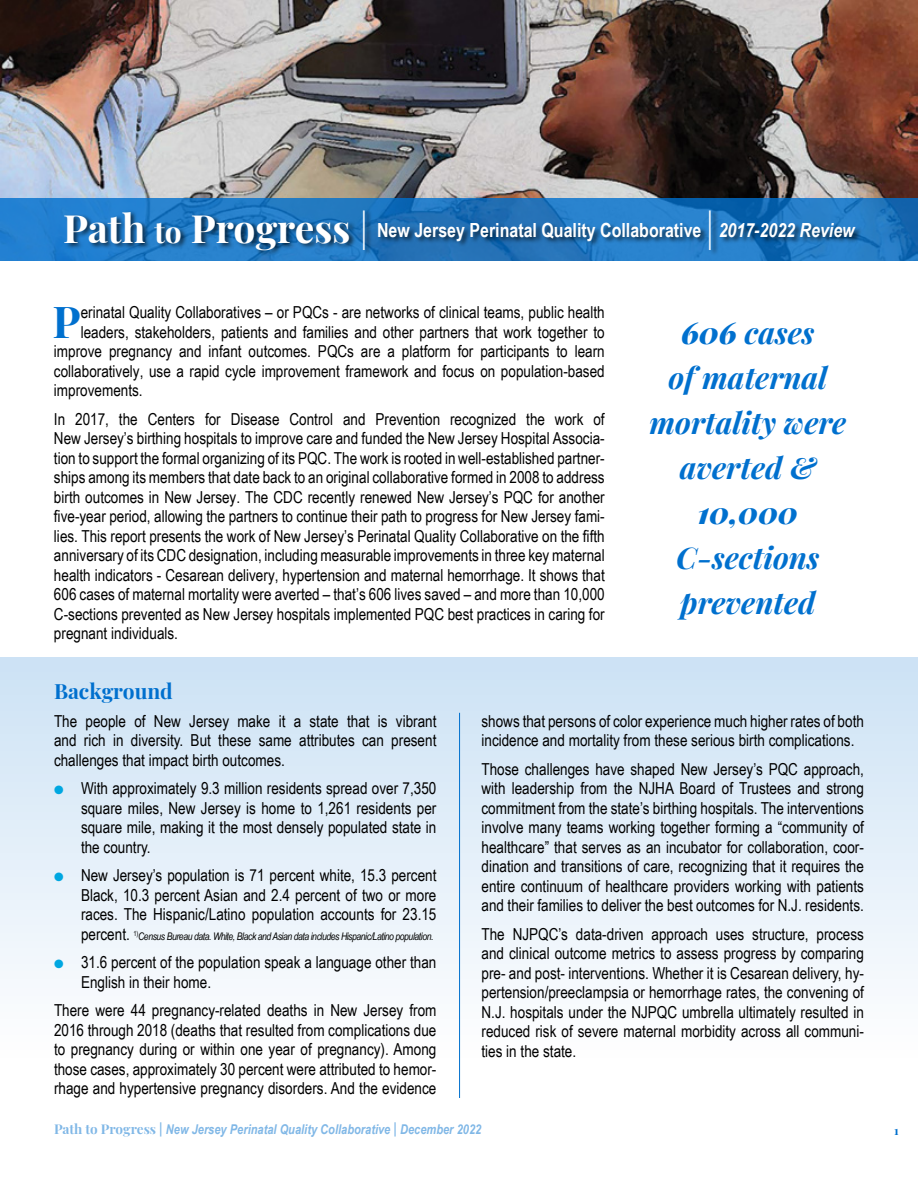
<style>
.page{position:relative;width:918px;height:1188px;background:#fff}
.page>*{position:absolute;margin:0;border:0;box-sizing:border-box;transform-origin:0 0}
.t1{font:700 43.95px "Playfair Display";color:#0070ce}
.t2{font:italic 700 30px/45px "Playfair Display";color:#0070ce;text-align:center}
.t3{font:italic 900 30px "Playfair Display";color:#0070ce}
.t4{font:700 21px "Playfair Display";color:#0070ce}
.t5{font:700 19.5px "Arial Narrow";color:#fff}
.t6{font:16.5px/19.5px "Arial Narrow";color:#000;text-align:justify}
.t7{font:italic 700 13.5px "Arial Narrow";color:#0070ce}
.t8{font:700 12px "Playfair Display";color:#0070ce}
.t9{font:italic 10.5px "Arial Narrow";letter-spacing:-.04em;color:#000}
.s1{font-family:"Playfair Display";font-size:39px}
.s2{font-family:"Playfair Display";font-size:30px}
.s3{font-family:"Playfair Display";font-weight:400;font-size:37.5px}
.s4{font-style:italic}
.s5{font-weight:900}
.s6{color:#00a7e1}
.s7{font-family:"Playfair Display";font-style:normal}
</style>
<div class="page">
<div style="left:0;top:657px;width:918px;height:450px;background:linear-gradient(to bottom,#cce2f5,#fff)"></div>
<img style="left:0;top:0;width:918px;height:198px">
<svg style="left:0;top:198px;width:918px;height:63px;background:#1f78c3"></svg>
<div style="left:64px;top:209px;width:799px;height:47px;background:#000;opacity:.6"></div>
<hr style="left:459px;top:713px;width:1px;height:385px;background:#0070ce">
<p class="t5" style="left:63px;top:215px;width:793px"><span class="s1">Path</span> <span class="s2">to</span> <span class="s1">Progress</span> <span class="s3">|</span> New Jersey Perinatal Quality Collaborative <span class="s3">|</span> <span class="s4">2017-2022 Review</span></p>
<h1 class="t1" style="left:53px;top:286px;width:30px">P</h1>
<p class="t6" style="left:81px;top:302px;width:526px">erinatal Quality Collaboratives – or PQCs - are networks of clinical teams, public health</p>
<p class="t6" style="left:81px;top:321px;width:526px">leaders, stakeholders, patients and families and other partners that work together to</p>
<p class="t6" style="left:54px;top:341px;width:552px">improve pregnancy and infant outcomes. PQCs are a platform for participants to learn</p>
<p class="t6" style="left:54px;top:360px;width:552px">collaboratively, use a rapid cycle improvement framework and focus on population-based</p>
<p class="t6" style="left:54px;top:380px;width:90px">improvements.</p>
<p class="t6" style="left:54px;top:408px;width:552px">In 2017, the Centers for Disease Control and Prevention recognized the work of New Jersey’s birthing hospitals to improve care and funded the New Jersey Hospital Associa&shy;tion to support the formal organizing of its PQC. The work is rooted in well-established partner&shy;ships among its members that date back to an original collaborative formed in 2008 to address birth outcomes in New Jersey. The CDC recently renewed New Jersey’s PQC for another five-year period, allowing the partners to continue their path to progress for New Jersey fami&shy;lies. This report presents the work of New Jersey’s Perinatal Quality Collaborative on the fifth anniversary of its CDC designation, including measurable improvements in three key maternal health indicators - Cesarean delivery, hypertension and maternal hemorrhage. It shows that 606 cases of maternal mortality were averted – that’s 606 lives saved – and more than 10,000<br>C-sections prevented as New Jersey hospitals implemented PQC best practices in caring for pregnant individuals.</p>
<p class="t4" style="left:54px;top:675px;width:120px">Background</p>
<h2 class="t2" style="left:650px;top:307px;width:198px"><span class="s5">606</span> cases<br>of maternal mortality were averted &amp;</h2>
<h2 class="t3" style="left:698px;top:488px;width:102px">10,000</h2>
<h2 class="t2" style="left:676px;top:532px;width:145px;text-align:left">C-sections prevented</h2>
<p class="t6" style="left:54px;top:710px;width:384px">The people of New Jersey make it a state that is vibrant and rich in diversity. But these same attributes can present challenges that impact birth outcomes.</p>
<p class="t6" style="left:81px;top:778px;width:357px;text-indent:-27px"><span class="s6">●</span> With approximately 9.3 million residents spread over 7,350 square miles, New Jersey is home to 1,261 residents per square mile, making it the most densely populated state in the country.</p>
<p class="t6" style="left:81px;top:865px;width:357px;text-indent:-27px"><span class="s6">●</span> New Jersey’s population is 71 percent white, 15.3 percent Black, 10.3 percent Asian and 2.4 percent of two or more races. The Hispanic/Latino population accounts for 23.15 percent.</p>
<p class="t9" style="left:134px;top:929px;width:301px"><sup>1)</sup>Census Bureau data. White, Black and Asian data includes Hispanic/Latino population.</p>
<p class="t6" style="left:81px;top:952px;width:357px;text-indent:-27px"><span class="s6">●</span> 31.6 percent of the population speak a language other than<br>English in their home.</p>
<p class="t6" style="left:54px;top:1000px;width:384px">There were 44 pregnancy-related deaths in New Jersey from 2016 through 2018 (deaths that resulted from complications due to pregnancy during or within one year of pregnancy). Among those cases, approximately 30 percent were attributed to hemor&shy;rhage and hypertensive pregnancy disorders. And the evidence</p>
<p class="t6" style="left:482px;top:710px;width:384px">shows that persons of color experience much higher rates of both incidence and mortality from these serious birth complications.</p>
<p class="t6" style="left:482px;top:758px;width:384px">Those challenges have shaped New Jersey’s PQC approach, with leadership from the NJHA Board of Trustees and strong commitment from the state’s birthing hospitals. The interventions involve many teams working together forming a “community of healthcare” that serves as an incubator for collaboration, coor&shy;dination and transitions of care, recognizing that it requires the entire continuum of healthcare providers working with patients and their families to deliver the best outcomes for N.J. residents.</p>
<p class="t6" style="left:482px;top:923px;width:384px">The NJPQC’s data-driven approach uses structure, process and clinical outcome metrics to assess progress by comparing pre- and post- interventions. Whether it is Cesarean delivery, hy&shy;pertension/preeclampsia or hemorrhage rates, the convening of N.J. hospitals under the NJPQC umbrella ultimately resulted in reduced risk of severe maternal morbidity across all communi&shy;ties in the state.</p>
<p class="t7" style="left:54px;top:1119px;width:429px"><span class="s7">Path to Progress |</span> New Jersey Perinatal Quality Collaborative <span class="s7">|</span> December 2022</p>
<p class="t8" style="left:894px;top:1121px;width:6px">1</p>
</div>
